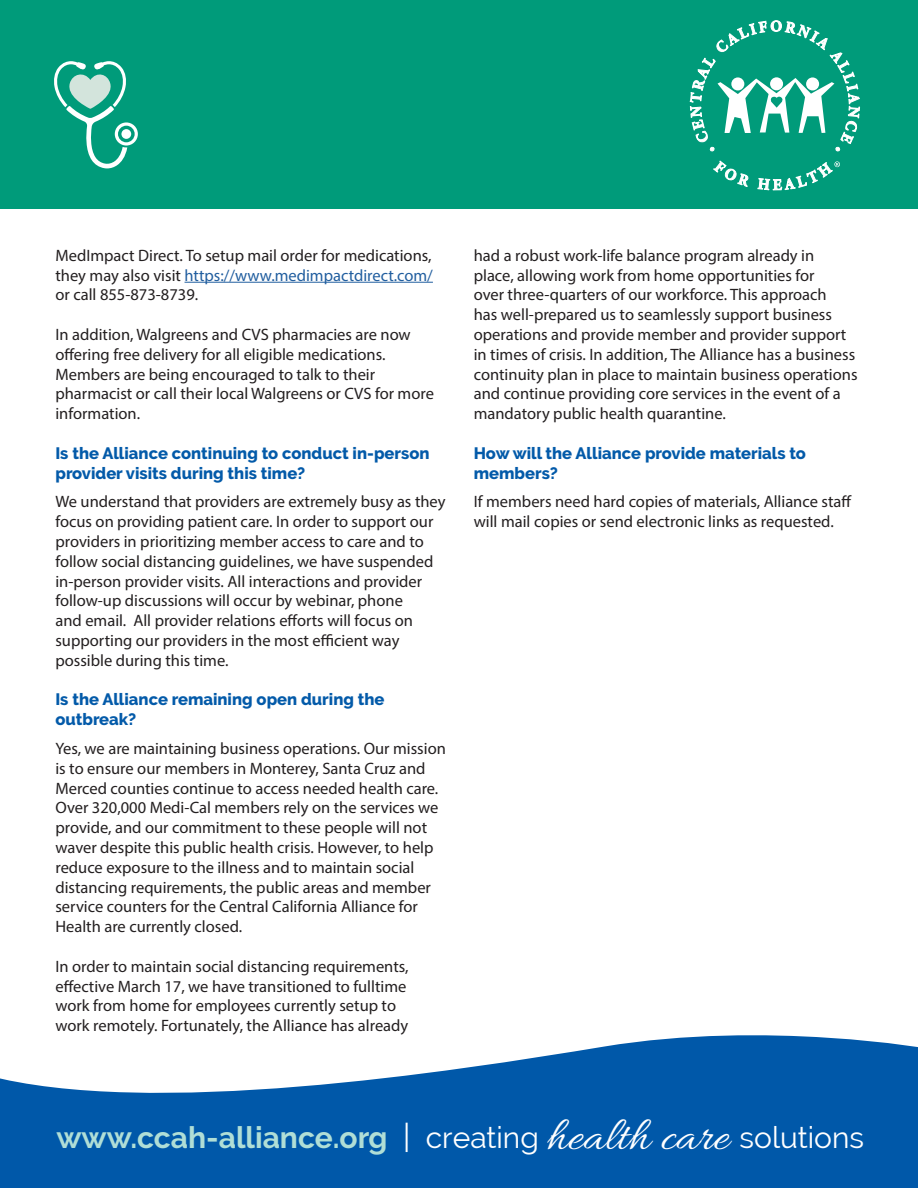
<style>
.page{position:relative;width:918px;height:1188px;background:#fff}
.page>*{position:absolute;margin:0;border:0;box-sizing:border-box;transform-origin:0 0}
.t1{font:700 30px "Raleway";color:#b0ded6}
.Body_Text{font:16.5px/19.8px "Myriad Pro";color:#231f20}
.Body_Text-2{font:800 16.5px/19.8px "Raleway";color:#035aa9}
.s1{color:#215e9f}
.s2{font-weight:400;font-size:32.4px;color:#fff}
.s3{font-weight:400;color:#fff}
.s4{font-family:"Allura";font-weight:400;font-size:48.6px;color:#fff}
</style>
<div class="page">
<hr style="left:185px;top:282px;width:248px;height:1px;background:#215e9f">
<div style="left:0;top:0;width:918px;height:209px;background:#009b7a"></div>
<svg style="left:690px;top:21px;width:170px;height:170px"></svg>
<svg style="left:54px;top:61px;width:84px;height:107px"></svg>
<svg style="left:0;top:1035px;width:918px;height:153px;fill:#0058a9"></svg>
<p class="Body_Text" style="left:55px;top:245px;width:379px;text-align:justify">MedImpact Direct. To setup mail order for medications, they may also visit <span class="s1">https://www.medimpactdirect.com/ </span>or call 855-873-8739.</p>
<p class="Body_Text" style="left:55px;top:324px;width:380px">In addition, Walgreens and CVS pharmacies are now offering free delivery for all eligible medications.<br>Members are being encouraged to talk to their pharmacist or call their local Walgreens or CVS for more information.</p>
<p class="Body_Text-2" style="left:55px;top:443px;width:376px">Is the Alliance continuing to conduct in-person provider visits during this time?</p>
<p class="Body_Text" style="left:55px;top:492px;width:392px">We understand that providers are extremely busy as they focus on providing patient care. In order to support our providers in prioritizing member access to care and to follow social distancing guidelines, we have suspended in-person provider visits. All interactions and provider follow-up discussions will occur by webinar, phone<br>and email. All provider relations efforts will focus on supporting our providers in the most efficient way possible during this time.</p>
<p class="Body_Text-2" style="left:55px;top:690px;width:331px">Is the Alliance remaining open during the outbreak?</p>
<p class="Body_Text" style="left:55px;top:738px;width:392px">Yes, we are maintaining business operations. Our mission is to ensure our members in Monterey, Santa Cruz and Merced counties continue to access needed health care.<br>Over 320,000 Medi-Cal members rely on the services we provide, and our commitment to these people will not waver despite this public health crisis. However, to help reduce exposure to the illness and to maintain social distancing requirements, the public areas and member service counters for the Central California Alliance for Health are currently closed.</p>
<p class="Body_Text" style="left:55px;top:956px;width:355px">In order to maintain social distancing requirements, effective March 17, we have transitioned to fulltime work from home for employees currently setup to work remotely. Fortunately, the Alliance has already</p>
<p class="Body_Text" style="left:474px;top:245px;width:385px">had a robust work-life balance program already in place, allowing work from home opportunities for<br>over three-quarters of our workforce. This approach<br>has well-prepared us to seamlessly support business operations and provide member and provider support in times of crisis. In addition, The Alliance has a business continuity plan in place to maintain business operations and continue providing core services in the event of a mandatory public health quarantine.</p>
<p class="Body_Text-2" style="left:474px;top:443px;width:334px">How will the Alliance provide materials to members?</p>
<p class="Body_Text" style="left:474px;top:492px;width:379px">If members need hard copies of materials, Alliance staff will mail copies or send electronic links as requested.</p>
<p class="t1" style="left:56px;top:1120px;width:809px">www.ccah-alliance.org <span class="s2">|</span> <span class="s3">creating</span> <span class="s4">health care</span> <span class="s3">solutions</span></p>
</div>
